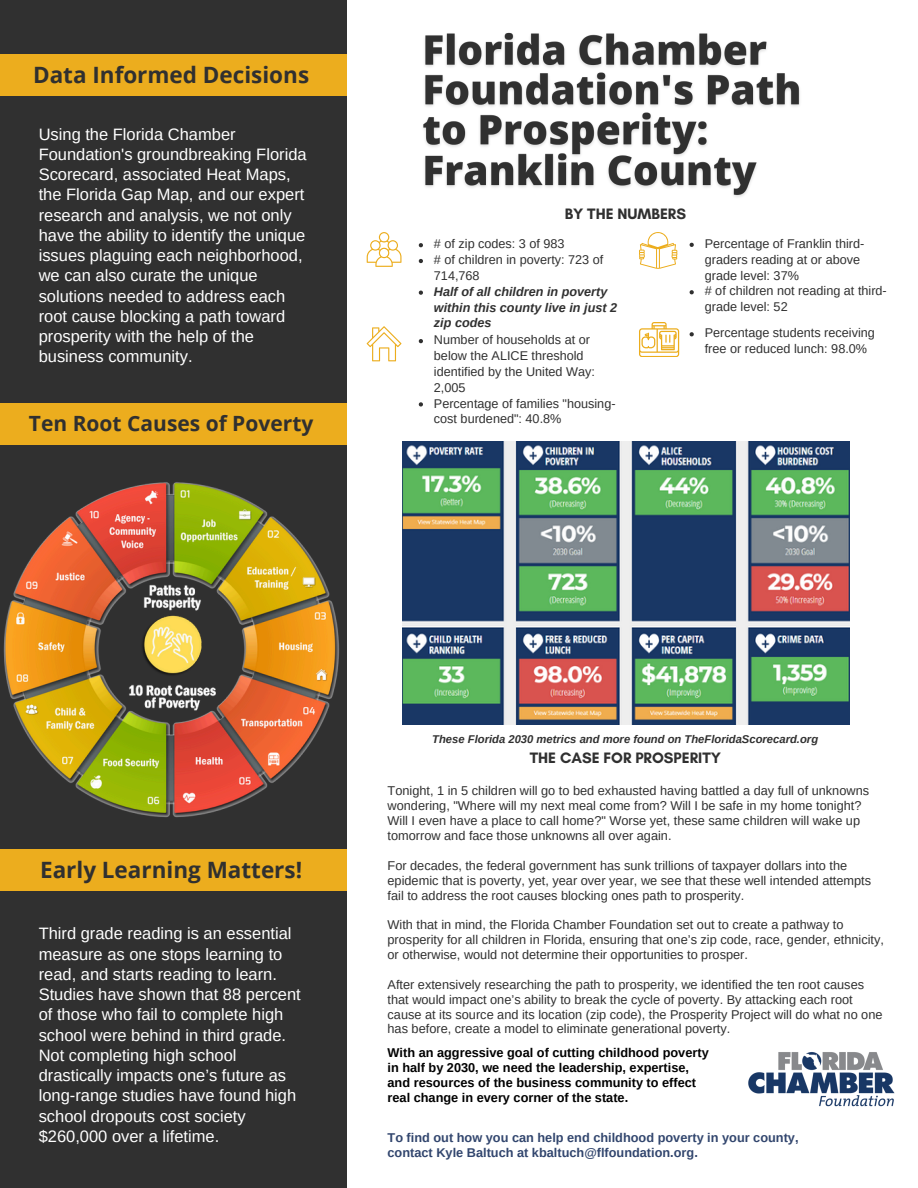
<style>
.page{position:relative;width:918px;height:1188px;background:#fff}
.page>*{position:absolute;margin:0;border:0;box-sizing:border-box;transform-origin:0 0}
.t1{font:700 22.5px "Open Sans";color:#303030}
.t2{font:700 21px "Open Sans";color:#303030}
.t3{font:16.5px/20.2px "Arimo";color:#fff}
.t4{font:700 15.3px "Glacial Indifference";color:#303030}
.t5{font:12.75px/14.9px "Arimo";color:#303030}
.t6{font:700 12.75px/14.9px "Arimo";color:#000}
.t7{font:700 12.75px/14.9px "Arimo";color:#32466e}
.t8{font:12.6px/15.8px "Arimo";color:#303030}
.t9{font:italic 700 12.6px/15.8px "Arimo";color:#303030}
.t10{font:italic 700 11.25px "Arimo";color:#303030}
</style>
<div class="page">
<div style="left:0;top:0;width:347px;height:1188px;background:#303030"></div>
<div style="left:0;top:54px;width:347px;height:41px;background:#ecad1e"></div>
<div style="left:0;top:403px;width:347px;height:42px;background:#ecad1e"></div>
<img style="left:3px;top:482px;width:336px;height:336px">
<div style="left:0;top:849px;width:347px;height:42px;background:#ecad1e"></div>
<svg style="left:367px;top:232px;width:35px;height:35px"></svg>
<svg style="left:639px;top:232px;width:38px;height:37px"></svg>
<svg style="left:367px;top:326px;width:34px;height:35px"></svg>
<svg style="left:639px;top:322px;width:40px;height:35px"></svg>
<img style="left:748px;top:1052px;width:147px;height:55px">
<img style="left:403px;top:441px;width:447px;height:283px">
<img style="left:423px;top:32px;width:377px;height:165px">
<svg style="left:419px;top:243px;width:4px;height:4px"></svg>
<svg style="left:419px;top:259px;width:4px;height:4px"></svg>
<svg style="left:419px;top:291px;width:4px;height:4px"></svg>
<svg style="left:419px;top:339px;width:4px;height:4px"></svg>
<svg style="left:419px;top:402px;width:4px;height:5px"></svg>
<svg style="left:690px;top:243px;width:4px;height:4px"></svg>
<svg style="left:690px;top:290px;width:4px;height:4px"></svg>
<svg style="left:690px;top:332px;width:4px;height:4px"></svg>
<p class="t1" style="left:33px;top:59px;width:278px">Data Informed Decisions</p>
<h4 class="t3" style="left:39px;top:124px;width:270px">Using the Florida Chamber<br>Foundation's groundbreaking Florida<br>Scorecard, associated Heat Maps, the Florida Gap Map, and our expert research and analysis, we not only have the ability to identify the unique issues plaguing each neighborhood, we can also curate the unique solutions needed to address each root cause blocking a path toward prosperity with the help of the business community.</h4>
<p class="t2" style="left:29px;top:409px;width:286px">Ten Root Causes of Poverty</p>
<p class="t4" style="left:565px;top:204px;width:123px">BY THE NUMBERS</p>
<p class="t8" style="left:434px;top:236px;width:132px"># of zip codes: 3 of 983</p>
<p class="t8" style="left:434px;top:252px;width:171px"># of children in poverty: 723 of<br>714,768</p>
<p class="t9" style="left:434px;top:284px;width:185px">Half of all children in poverty within this county live in just 2 zip codes</p>
<p class="t8" style="left:434px;top:332px;width:162px">Number of households at or below the ALICE threshold identified by the United Way:<br>2,005</p>
<p class="t8" style="left:434px;top:395px;width:183px">Percentage of families "housing&shy;cost burdened": 40.8%</p>
<p class="t8" style="left:705px;top:236px;width:161px">Percentage of Franklin third&shy;graders reading at or above grade level: 37%</p>
<p class="t8" style="left:705px;top:283px;width:184px"># of children not reading at third&shy;grade level: 52</p>
<p class="t8" style="left:705px;top:325px;width:172px">Percentage students receiving free or reduced lunch: 98.0%</p>
<p class="t1" style="left:40px;top:854px;width:264px">Early Learning Matters!</p>
<h3 class="t3" style="left:39px;top:924px;width:264px">Third grade reading is an essential measure as one stops learning to read, and starts reading to learn.<br>Studies have shown that 88 percent of those who fail to complete high school were behind in third grade.<br>Not completing high school drastically impacts one’s future as long-range studies have found high school dropouts cost society $260,000 over a lifetime.</h3>
<p class="t10" style="left:432px;top:733px;width:387px">These Florida 2030 metrics and more found on TheFloridaScorecard.org</p>
<p class="t4" style="left:530px;top:749px;width:193px">THE CASE FOR PROSPERITY</p>
<h2 class="t5" style="left:388px;top:784px;width:483px">Tonight, 1 in 5 children will go to bed exhausted having battled a day full of unknowns wondering, "Where will my next meal come from? Will I be safe in my home tonight?<br>Will I even have a place to call home?" Worse yet, these same children will wake up tomorrow and face those unknowns all over again.</h2>
<h4 class="t5" style="left:388px;top:858px;width:485px">For decades, the federal government has sunk trillions of taxpayer dollars into the epidemic that is poverty, yet, year over year, we see that these well intended attempts fail to address the root causes blocking ones path to prosperity.</h4>
<h2 class="t5" style="left:388px;top:917px;width:498px">With that in mind, the Florida Chamber Foundation set out to create a pathway to prosperity for all children in Florida, ensuring that one’s zip code, race, gender, ethnicity, or otherwise, would not determine their opportunities to prosper.</h2>
<h2 class="t5" style="left:388px;top:977px;width:496px">After extensively researching the path to prosperity, we identified the ten root causes that would impact one’s ability to break the cycle of poverty. By attacking each root cause at its source and its location (zip code), the Prosperity Project will do what no one has before, create a model to eliminate generational poverty.</h2>
<p class="t6" style="left:388px;top:1045px;width:323px">With an aggressive goal of cutting childhood poverty in half by 2030, we need the leadership, expertise, and resources of the business community to effect real change in every corner of the state.</p>
<h3 class="t7" style="left:388px;top:1130px;width:412px">To find out how you can help end childhood poverty in your county, contact Kyle Baltuch at kbaltuch@flfoundation.org.</h3>
</div>
